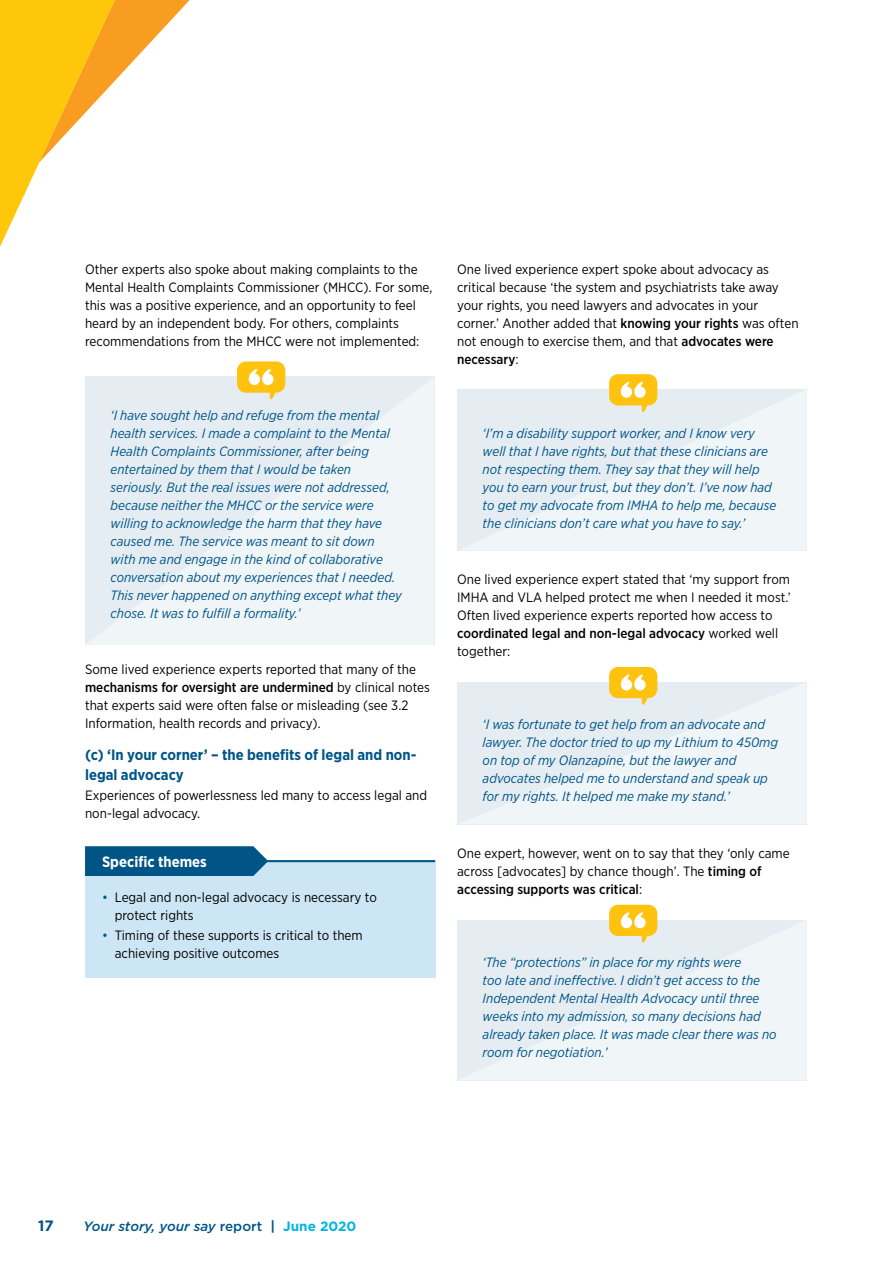
<style>
.page{position:relative;width:893px;height:1263px;background:#fff}
.page>*{position:absolute;margin:0;border:0;box-sizing:border-box;transform-origin:0 0}
.t1{font:700 15px/19.5px "Gotham Narrow";color:#005587}
.t2{font:700 15px "Gotham Narrow";color:#fff}
.t3{font:700 15px "Gotham";color:#005587}
.t4{font:13.5px/18px "Gotham Narrow";color:#000}
.t5{font:italic 13.5px/18px "Gotham Narrow";color:#005587}
.t6{font:italic 500 13.5px "Gotham";color:#005587}
.s1{font-weight:500}
.s2{color:#005587}
.s3{font-style:normal}
.s4{font-weight:700;font-style:normal}
.s5{font-weight:700;font-style:normal;color:#04b3e2}
</style>
<div class="page">
<svg style="left:0;top:0;width:190px;height:247px"></svg>
<svg style="left:457px;top:920px;width:349px;height:160px;fill:#f0f5f8"></svg>
<svg style="left:609px;top:905px;width:48px;height:37px;background:#f9d25a"></svg>
<svg style="left:457px;top:682px;width:349px;height:142px;fill:#f0f5f8"></svg>
<svg style="left:609px;top:667px;width:48px;height:38px;background:#f9d35d"></svg>
<svg style="left:457px;top:389px;width:349px;height:162px;fill:#eff4f7"></svg>
<svg style="left:609px;top:374px;width:48px;height:38px;background:#f9d35c"></svg>
<div style="left:85px;top:861px;width:350px;height:117px;background:#cde6f5"></div>
<hr style="left:106px;top:860px;width:329px;height:2px;background:#005587">
<svg style="left:85px;top:846px;width:183px;height:30px;background:#0b5c8c"></svg>
<svg style="left:85px;top:376px;width:349px;height:269px;fill:#eff4f7"></svg>
<svg style="left:237px;top:361px;width:48px;height:38px;background:#f9d35c"></svg>
<p class="t4" style="left:85px;top:260px;width:349px">Other experts also spoke about making complaints to the Mental Health Complaints Commissioner (MHCC). For some, this was a positive experience, and an opportunity to feel heard by an independent body. For others, complaints recommendations from the MHCC were not implemented:</p>
<p class="t5" style="left:111px;top:406px;width:293px">‘I have sought help and refuge from the mental health services. I made a complaint to the Mental Health Complaints Commissioner, after being entertained by them that I would be taken seriously. But the real issues were not addressed, because neither the MHCC or the service were willing to acknowledge the harm that they have caused me. The service was meant to sit down with me and engage in the kind of collaborative conversation about my experiences that I needed.<br>This never happened on anything except what they chose. It was to fulfill a formality.’</p>
<p class="t4" style="left:85px;top:660px;width:346px">Some lived experience experts reported that many of the <span class="s1">mechanisms for oversight are undermined</span> by clinical notes that experts said were often false or misleading (see 3.2<br>Information, health records and privacy).</p>
<p class="t1" style="left:85px;top:745px;width:333px">(c) ‘In your corner’ – the benefits of legal and non&shy;legal advocacy</p>
<p class="t4" style="left:85px;top:786px;width:344px">Experiences of powerlessness led many to access legal and non-legal advocacy.</p>
<p class="t2" style="left:102px;top:852px;width:106px">Specific themes</p>
<p class="t4" style="left:115px;top:888px;width:263px;text-indent:-13px"><span class="s2">•</span> Legal and non-legal advocacy is necessary to protect rights</p>
<p class="t4" style="left:115px;top:926px;width:249px;text-indent:-13px"><span class="s2">•</span> Timing of these supports is critical to them achieving positive outcomes</p>
<p class="t4" style="left:457px;top:260px;width:343px">One lived experience expert spoke about advocacy as critical because ‘the system and psychiatrists take away your rights, you need lawyers and advocates in your corner.’ Another added that <span class="s1">knowing your rights</span> was often not enough to exercise them, and that <span class="s1">advocates were necessary</span>:</p>
<p class="t5" style="left:483px;top:424px;width:295px">‘I’m a disability support worker, and I know very well that I have rights, but that these clinicians are not respecting them. They say that they will help you to earn your trust, but they don’t. I’ve now had to get my advocate from IMHA to help me, because the clinicians don’t care what you have to say.’</p>
<p class="t4" style="left:457px;top:570px;width:335px">One lived experience expert stated that ‘my support from IMHA and VLA helped protect me when I needed it most.’ Often lived experience experts reported how access to <span class="s1">coordinated legal and non-legal advocacy</span> worked well together:</p>
<p class="t5" style="left:483px;top:715px;width:297px">‘I was fortunate to get help from an advocate and lawyer. The doctor tried to up my Lithium to 450mg on top of my Olanzapine, but the lawyer and advocates helped me to understand and speak up for my rights. It helped me make my stand.’</p>
<p class="t4" style="left:457px;top:843px;width:334px">One expert, however, went on to say that they ‘only came across [advocates] by chance though’. The <span class="s1">timing of accessing supports was critical</span>:</p>
<p class="t5" style="left:483px;top:953px;width:295px">‘The “protections” in place for my rights were<br>too late and ineffective. I didn’t get access to the Independent Mental Health Advocacy until three weeks into my admission, so many decisions had already taken place. It was made clear there was no room for negotiation.’</p>
<p class="t3" style="left:38px;top:1215px;width:17px">17</p>
<p class="t6" style="left:84px;top:1217px;width:274px">Your story, your say <span class="s3">report</span> <span class="s4">|</span> <span class="s5">June 2020</span></p>
</div>
